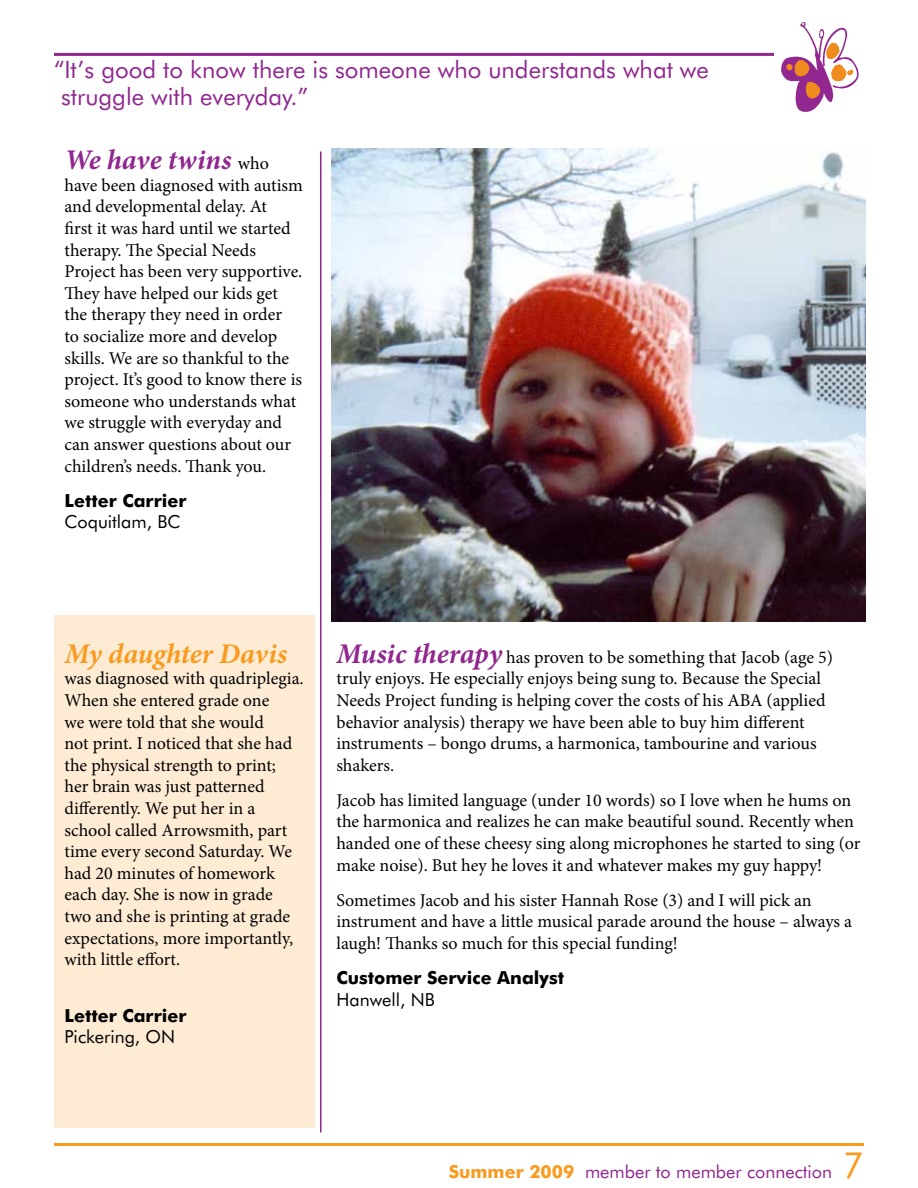
<style>
.page{position:relative;width:918px;height:1188px;background:#fff}
.page>*{position:absolute;margin:0;border:0;box-sizing:border-box;transform-origin:0 0}
.t1{font:italic 700 28.5px "Minion Pro";color:#f89b1f}
.t2{font:italic 700 28.5px "Minion Pro";color:#90278f}
.t3{font:24px/27px "Futura BT";color:#90278f}
.t4{font:18px/21.6px "Minion Pro";letter-spacing:-.005em;color:#000}
.t5{font:700 18px "Futura BT";color:#000}
.t6{font:18px "Futura BT";color:#90278f}
.t7{font:18px "Futura BT";color:#000}
.s1{font-weight:400;font-style:normal;font-size:18px;color:#000}
.s2{font-weight:700;font-style:italic;font-size:28.5px;color:#90278f}
.s3{font-weight:700;color:#f89b1f}
.s4{font-size:36px;color:#f89b1f}
</style>
<div class="page">
<hr style="left:54px;top:1143px;width:810px;height:3px;background:#f89b1f">
<svg style="left:781px;top:22px;width:78px;height:90px"></svg>
<hr style="left:54px;top:53px;width:720px;height:3px;background:#90278f">
<div style="left:54px;top:615px;width:261px;height:513px;background:#fdebd3"></div>
<img style="left:331px;top:148px;width:534px;height:473px">
<hr style="left:320px;top:152px;width:2px;height:980px;background:#90278f">
<h2 class="t3" style="left:54px;top:56px;width:656px">“It’s good to know there is someone who understands what we struggle with everyday.”</h2>
<h1 class="t2" style="left:64px;top:140px;width:206px">We have twins <span class="s1">who</span></h1>
<p class="t4" style="left:64px;top:174px;width:240px">have been diagnosed with autism and developmental delay. At<br>first it was hard until we started therapy. The Special Needs<br>Project has been very supportive.<br>They have helped our kids get the therapy they need in order<br>to socialize more and develop skills. We are so thankful to the project. It’s good to know there is someone who understands what we struggle with everyday and can answer questions about our children’s needs. Thank you.</p>
<p class="t5" style="left:64px;top:489px;width:123px">Letter Carrier</p>
<p class="t7" style="left:64px;top:511px;width:118px">Coquitlam, BC</p>
<h1 class="t1" style="left:64px;top:633px;width:224px">My daughter Davis</h1>
<p class="t4" style="left:64px;top:668px;width:241px">was diagnosed with quadriplegia.<br>When she entered grade one<br>we were told that she would<br>not print. I noticed that she had the physical strength to print; her brain was just patterned differently. We put her in a school called Arrowsmith, part time every second Saturday. We had 20 minutes of homework each day. She is now in grade two and she is printing at grade expectations, more importantly, with little effort.</p>
<p class="t5" style="left:64px;top:1004px;width:123px">Letter Carrier</p>
<p class="t7" style="left:64px;top:1026px;width:112px">Pickering, ON</p>
<p class="t4" style="left:336px;top:646px;width:498px"><span class="s2">Music therapy</span> has proven to be something that Jacob (age 5) truly enjoys. He especially enjoys being sung to. Because the Special Needs Project funding is helping cover the costs of his ABA (applied behavior analysis) therapy we have been able to buy him different instruments – bongo drums, a harmonica, tambourine and various shakers.</p>
<p class="t4" style="left:336px;top:789px;width:526px">Jacob has limited language (under 10 words) so I love when he hums on the harmonica and realizes he can make beautiful sound. Recently when handed one of these cheesy sing along microphones he started to sing (or make noise). But hey he loves it and whatever makes my guy happy!</p>
<p class="t4" style="left:336px;top:889px;width:517px">Sometimes Jacob and his sister Hannah Rose (3) and I will pick an instrument and have a little musical parade around the house – always a laugh! Thanks so much for this special funding!</p>
<p class="t5" style="left:336px;top:967px;width:229px">Customer Service Analyst</p>
<p class="t7" style="left:336px;top:988px;width:100px">Hanwell, NB</p>
<p class="t6" style="left:449px;top:1160px;width:417px"><span class="s3">Summer 2009</span> member to member connection <span class="s4">7</span></p>
</div>
